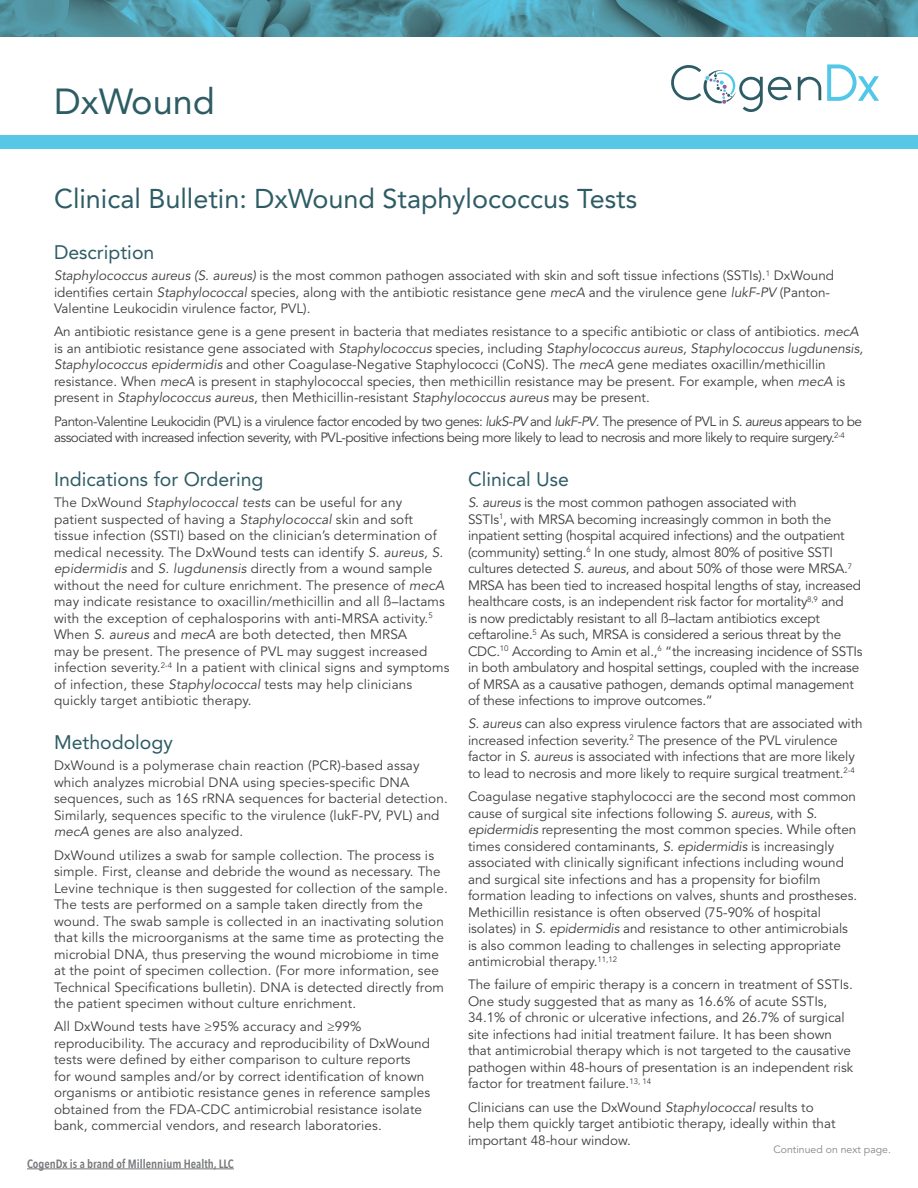
<style>
.page{position:relative;width:918px;height:1188px;background:#fff}
.page>*{position:absolute;margin:0;border:0;box-sizing:border-box;transform-origin:0 0}
.Header_1{font:36px "Avenir LT Std";color:#2e5c65}
.Header_2{font:27px "Avenir LT Std";color:#2e5c65}
.Subhead{font:19.5px "Avenir LT Std";color:#2e5c65}
.Body{font:13.5px/16.5px "Avenir LT Std";color:#3e3e3f}
.Body-2{font:13.5px/16.5px "Avenir LT Std";letter-spacing:-.04em;color:#3e3e3f}
.Disclosure_Header{font:600 12px "Avenir Next Condensed";color:#76787b}
.Contiued_on_next_pag{font:10.5px "Avenir LT Std";color:#838588}
.s1{font-style:italic}
</style>
<div class="page">
<hr style="left:27px;top:1169px;width:207px;height:1px;background:#76787b">
<div style="left:0;top:135px;width:918px;height:14px;background:#57c7e8"></div>
<svg style="left:798px;top:77px;width:23px;height:23px"></svg>
<svg style="left:827px;top:64px;width:52px;height:37px"></svg>
<svg style="left:671px;top:65px;width:120px;height:47px"></svg>
<img style="left:0;top:0;width:918px;height:37px">
<p class="Header_1" style="left:54px;top:81px;width:162px">DxWound</p>
<p class="Header_2" style="left:54px;top:183px;width:585px">Clinical Bulletin: DxWound Staphylococcus Tests</p>
<p class="Subhead" style="left:54px;top:241px;width:102px">Description</p>
<p class="Body" style="left:54px;top:268px;width:782px"><span class="s1">Staphylococcus aureus (S. aureus)</span> is the most common pathogen associated with skin and soft tissue infections (SSTIs).<sup>1</sup> DxWound identifies certain <span class="s1">Staphylococcal</span> species, along with the antibiotic resistance gene <span class="s1">mecA</span> and the virulence gene <span class="s1">lukF-PV</span> (Panton-<br>Valentine Leukocidin virulence factor, PVL).</p>
<p class="Body" style="left:54px;top:324px;width:811px">An antibiotic resistance gene is a gene present in bacteria that mediates resistance to a specific antibiotic or class of antibiotics. <span class="s1">mecA </span>is an antibiotic resistance gene associated with <span class="s1">Staphylococcus</span> species, including <span class="s1">Staphylococcus aureus, Staphylococcus lugdunensis, Staphylococcus epidermidis</span> and other Coagulase-Negative Staphylococci (CoNS). The <span class="s1">mecA</span> gene mediates oxacillin/methicillin resistance. When <span class="s1">mecA</span> is present in staphylococcal species, then methicillin resistance may be present. For example, when <span class="s1">mecA</span> is present in <span class="s1">Staphylococcus aureus</span>, then Methicillin-resistant <span class="s1">Staphylococcus aureus</span> may be present.</p>
<p class="Body-2" style="left:54px;top:413px;width:810px">Panton-Valentine Leukocidin (PVL) is a virulence factor encoded by two genes: <span class="s1">lukS-PV</span> and <span class="s1">lukF-PV</span>. The presence of PVL in <span class="s1">S. aureus</span> appears to be associated with increased infection severity, with PVL-positive infections being more likely to lead to necrosis and more likely to require surgery.<sup>2-4</sup></p>
<p class="Subhead" style="left:54px;top:468px;width:211px">Indications for Ordering</p>
<p class="Body" style="left:54px;top:495px;width:397px">The DxWound <span class="s1">Staphylococcal tests</span> can be useful for any<br>patient suspected of having a <span class="s1">Staphylococcal</span> skin and soft tissue infection (SSTI) based on the clinician’s determination of medical necessity. The DxWound tests can identify <span class="s1">S. aureus, S. epidermidis</span> and <span class="s1">S. lugdunensis</span> directly from a wound sample without the need for culture enrichment. The presence of <span class="s1">mecA </span>may indicate resistance to oxacillin/methicillin and all ß–lactams with the exception of cephalosporins with anti-MRSA activity.<sup>5<br></sup>When <span class="s1">S. aureus</span> and <span class="s1">mecA</span> are both detected, then MRSA<br>may be present. The presence of PVL may suggest increased infection severity.<sup>2-4</sup> In a patient with clinical signs and symptoms of infection, these <span class="s1">Staphylococcal</span> tests may help clinicians quickly target antibiotic therapy.</p>
<p class="Subhead" style="left:54px;top:731px;width:120px">Methodology</p>
<p class="Body" style="left:54px;top:758px;width:395px">DxWound is a polymerase chain reaction (PCR)-based assay which analyzes microbial DNA using species-specific DNA sequences, such as 16S rRNA sequences for bacterial detection.<br>Similarly, sequences specific to the virulence (lukF-PV, PVL) and <span class="s1">mecA</span> genes are also analyzed.</p>
<p class="Body" style="left:54px;top:847px;width:395px">DxWound utilizes a swab for sample collection. The process is simple. First, cleanse and debride the wound as necessary. The Levine technique is then suggested for collection of the sample.<br>The tests are performed on a sample taken directly from the wound. The swab sample is collected in an inactivating solution that kills the microorganisms at the same time as protecting the microbial DNA, thus preserving the wound microbiome in time at the point of specimen collection. (For more information, see Technical Specifications bulletin). DNA is detected directly from the patient specimen without culture enrichment.</p>
<p class="Body" style="left:54px;top:1019px;width:378px">All DxWound tests have ≥95% accuracy and ≥99% reproducibility. The accuracy and reproducibility of DxWound tests were defined by either comparison to culture reports for wound samples and/or by correct identification of known organisms or antibiotic resistance genes in reference samples obtained from the FDA-CDC antimicrobial resistance isolate bank, commercial vendors, and research laboratories.</p>
<p class="Subhead" style="left:468px;top:468px;width:103px">Clinical Use</p>
<p class="Body" style="left:468px;top:495px;width:396px"><span class="s1">S. aureus</span> is the most common pathogen associated with<br>SSTIs<sup>1</sup>, with MRSA becoming increasingly common in both the inpatient setting (hospital acquired infections) and the outpatient (community) setting.<sup>6</sup> In one study, almost 80% of positive SSTI cultures detected <span class="s1">S. aureus</span>, and about 50% of those were MRSA.<sup>7<br></sup>MRSA has been tied to increased hospital lengths of stay, increased healthcare costs, is an independent risk factor for mortality<sup>8,9</sup> and<br>is now predictably resistant to all ß–lactam antibiotics except ceftaroline.<sup>5</sup> As such, MRSA is considered a serious threat by the CDC.<sup>10</sup> According to Amin et al.,<sup>6</sup> “the increasing incidence of SSTIs in both ambulatory and hospital settings, coupled with the increase of MRSA as a causative pathogen, demands optimal management of these infections to improve outcomes.”</p>
<p class="Body" style="left:468px;top:716px;width:396px"><span class="s1">S. aureus</span> can also express virulence factors that are associated with increased infection severity.<sup>2</sup> The presence of the PVL virulence factor in <span class="s1">S. aureus</span> is associated with infections that are more likely to lead to necrosis and more likely to require surgical treatment.<sup>2-4</sup></p>
<p class="Body" style="left:468px;top:789px;width:391px">Coagulase negative staphylococci are the second most common cause of surgical site infections following <span class="s1">S. aureus</span>, with <span class="s1">S. epidermidis</span> representing the most common species. While often times considered contaminants, <span class="s1">S. epidermidis</span> is increasingly associated with clinically significant infections including wound and surgical site infections and has a propensity for biofilm formation leading to infections on valves, shunts and prostheses.<br>Methicillin resistance is often observed (75-90% of hospital isolates) in <span class="s1">S. epidermidis</span> and resistance to other antimicrobials is also common leading to challenges in selecting appropriate antimicrobial therapy.<sup>11,12</sup></p>
<p class="Body" style="left:468px;top:977px;width:387px">The failure of empiric therapy is a concern in treatment of SSTIs.<br>One study suggested that as many as 16.6% of acute SSTIs, 34.1% of chronic or ulcerative infections, and 26.7% of surgical site infections had initial treatment failure. It has been shown that antimicrobial therapy which is not targeted to the causative pathogen within 48-hours of presentation is an independent risk factor for treatment failure.<sup>13,</sup> <sup>14</sup></p>
<p class="Body" style="left:468px;top:1099px;width:369px">Clinicians can use the DxWound <span class="s1">Staphylococcal</span> results to help them quickly target antibiotic therapy, ideally within that important 48-hour window.</p>
<p class="Contiued_on_next_pag" style="left:774px;top:1144px;width:119px">Continued on next page.</p>
<p class="Disclosure_Header" style="left:27px;top:1153px;width:208px">CogenDx is a brand of Millennium Health, LLC</p>
</div>
